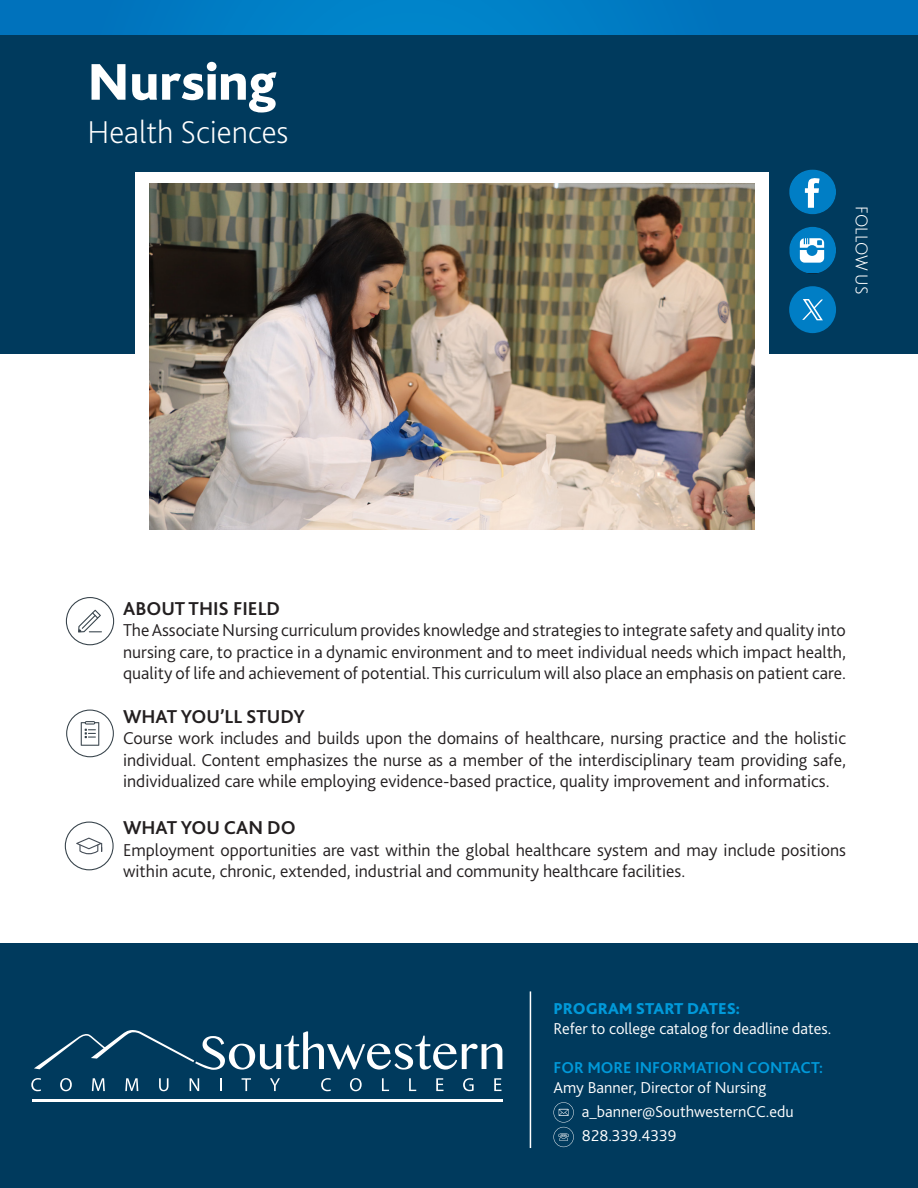
<style>
.page{position:relative;width:918px;height:1188px;background:#fff}
.page>*{position:absolute;margin:0;border:0;box-sizing:border-box;transform-origin:0 0}
.t1{font:800 54px "Bliss 2";color:#fff}
.t2{font:200 33px "Bliss 2";color:#fff}
.t3{font:700 19.5px "Bliss 2";color:#231f20}
.t4{font:300 18px/21.6px "Bliss 2";color:#231f20;text-align:justify}
.t5{font:200 18px "Bliss 2";color:#fff}
.t6{font:300 16.5px "Bliss 2";color:#fff}
.t7{font:700 16.5px "Bliss 2";color:#0099d9}
.t8{font:800 16.5px "Bliss 2";color:#0099d9}
</style>
<div class="page">
<div style="left:0;top:0;width:918px;height:353px;background:#003a5d"></div>
<div style="left:0;top:0;width:918px;height:35px;background:#0079c1"></div>
<svg style="left:789px;top:170px;width:47px;height:44px"></svg>
<svg style="left:789px;top:227px;width:47px;height:46px"></svg>
<div style="left:0;top:944px;width:918px;height:244px;background:#003a5d"></div>
<div style="left:789px;top:286px;width:47px;height:47px;background:#007ec5;border-radius:50%"></div>
<svg style="left:802px;top:299px;width:21px;height:21px"></svg>
<div style="left:135px;top:172px;width:634px;height:323px;background:#fff"></div>
<hr style="left:32px;top:1099px;width:471px;height:3px;background:#fff">
<svg style="left:31px;top:1078px;width:10px;height:13px"></svg>
<svg style="left:60px;top:1078px;width:12px;height:13px"></svg>
<svg style="left:92px;top:1078px;width:13px;height:13px"></svg>
<svg style="left:125px;top:1078px;width:13px;height:13px"></svg>
<svg style="left:159px;top:1078px;width:10px;height:13px"></svg>
<svg style="left:190px;top:1078px;width:9px;height:13px"></svg>
<svg style="left:220px;top:1078px;width:2px;height:13px"></svg>
<svg style="left:242px;top:1078px;width:9px;height:13px"></svg>
<svg style="left:270px;top:1078px;width:10px;height:13px"></svg>
<svg style="left:321px;top:1078px;width:10px;height:13px"></svg>
<svg style="left:350px;top:1078px;width:12px;height:13px"></svg>
<svg style="left:382px;top:1078px;width:7px;height:13px"></svg>
<svg style="left:409px;top:1078px;width:7px;height:13px"></svg>
<svg style="left:436px;top:1078px;width:8px;height:13px"></svg>
<svg style="left:463px;top:1078px;width:11px;height:13px"></svg>
<svg style="left:494px;top:1078px;width:7px;height:13px"></svg>
<svg style="left:34px;top:1030px;width:468px;height:40px"></svg>
<svg style="left:66px;top:597px;width:48px;height:48px"></svg>
<svg style="left:66px;top:710px;width:48px;height:47px"></svg>
<svg style="left:65px;top:822px;width:49px;height:48px"></svg>
<hr style="left:530px;top:991px;width:1px;height:157px;background:#fff">
<svg style="left:553px;top:1102px;width:21px;height:45px"></svg>
<img style="left:150px;top:184px;width:604px;height:345px">
<p class="t1" style="left:87px;top:48px;width:191px">Nursing</p>
<p class="t2" style="left:87px;top:112px;width:203px">Health Sciences</p>
<p class="t5" style="left:873px;top:206px;width:90px;rotate:90deg">FOLLOW US</p>
<p class="t3" style="left:123px;top:596px;width:159px">ABOUT THIS FIELD</p>
<p class="t4" style="left:123px;top:619px;width:724px">The Associate Nursing curriculum provides knowledge and strategies to integrate safety and quality into nursing care, to practice in a dynamic environment and to meet individual needs which impact health, quality of life and achievement of potential. This curriculum will also place an emphasis on patient care.</p>
<p class="t3" style="left:123px;top:704px;width:183px">WHAT YOU’LL STUDY</p>
<p class="t4" style="left:123px;top:727px;width:724px">Course work includes and builds upon the domains of healthcare, nursing practice and the holistic individual. Content emphasizes the nurse as a member of the interdisciplinary team providing safe, individualized care while employing evidence-based practice, quality improvement and informatics.</p>
<p class="t3" style="left:123px;top:816px;width:174px">WHAT YOU CAN DO</p>
<p class="t4" style="left:123px;top:839px;width:724px">Employment opportunities are vast within the global healthcare system and may include positions within acute, chronic, extended, industrial and community healthcare facilities.</p>
<p class="t8" style="left:553px;top:998px;width:188px">PROGRAM START DATES:</p>
<p class="t6" style="left:553px;top:1018px;width:279px">Refer to college catalog for deadline dates.</p>
<p class="t7" style="left:553px;top:1058px;width:271px">FOR MORE INFORMATION CONTACT:</p>
<p class="t6" style="left:553px;top:1077px;width:214px">Amy Banner, Director of Nursing</p>
<p class="t6" style="left:582px;top:1101px;width:213px">a_banner@SouthwesternCC.edu</p>
<p class="t6" style="left:582px;top:1125px;width:96px">828.339.4339</p>
</div>
